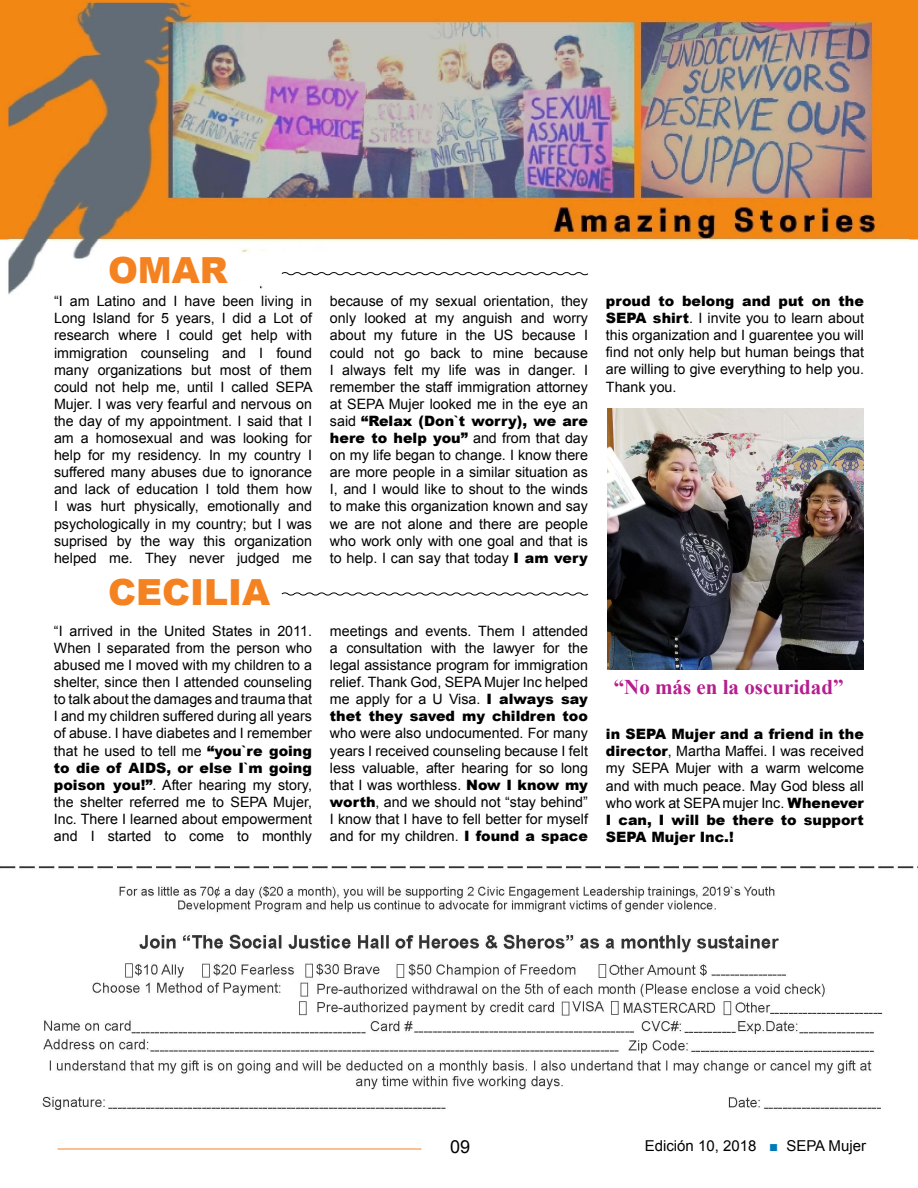
<style>
.page{position:relative;width:918px;height:1188px;background:#fff}
.page>*{position:absolute;margin:0;border:0;box-sizing:border-box;transform-origin:0 0}
.t1{font:900 36px "Arial";color:#f58220}
.t2{font:700 21px "Times New Roman";color:#b41e8e}
.t3{font:18px "Arial";color:#000}
.t4{font:15px "Arial";color:#000}
.t5{font:14.25px/17.1px "Arial";color:#000;text-align:justify}
.s1{font-weight:900}
.s2{color:#007abb}
</style>
<div class="page">
<hr style="left:58px;top:1149px;width:364px;height:1px;background:#f58429">
<img style="left:0;top:0;width:918px;height:1110px">
<svg style="left:281px;top:591px;width:308px;height:6px"></svg>
<svg style="left:281px;top:271px;width:308px;height:5px"></svg>
<img style="left:607px;top:408px;width:257px;height:261px">
<h1 class="t1" style="left:108px;top:244px;width:121px">OMAR</h1>
<p class="t5" style="left:54px;top:293px;width:260px">“I am Latino and I have been living in Long Island for 5 years, I did a Lot of research where I could get help with immigration counseling and I found many organizations but most of them could not help me, until I called SEPA Mujer. I was very fearful and nervous on the day of my appointment. I said that I am a homosexual and was looking for help for my residency. In my country I suffered many abuses due to ignorance and lack of education I told them how I was hurt physically, emotionally and psychologically in my country; but I was suprised by the way this organization helped me. They never judged me</p>
<p class="t5" style="left:330px;top:293px;width:260px">because of my sexual orientation, they only looked at my anguish and worry about my future in the US because I could not go back to mine because I always felt my life was in danger. I remember the staff immigration attorney at SEPA Mujer looked me in the eye an said <span class="s1">“Relax (Don`t worry), we are here to help you”</span> and from that day on my life began to change. I know there are more people in a similar situation as I, and I would like to shout to the winds to make this organization known and say we are not alone and there are people who work only with one goal and that is to help. I can say that today <span class="s1">I am very</span></p>
<p class="t5" style="left:606px;top:293px;width:260px"><span class="s1">proud to belong and put on the SEPA shirt</span>. I invite you to learn about this organization and I guarentee you will find not only help but human beings that are willing to give everything to help you.<br>Thank you.</p>
<h1 class="t1" style="left:108px;top:566px;width:164px">CECILIA</h1>
<p class="t5" style="left:54px;top:622px;width:260px">“I arrived in the United States in 2011.<br>When I separated from the person who abused me I moved with my children to a shelter, since then I attended counseling to talk about the damages and trauma that I and my children suffered during all years of abuse. I have diabetes and I remember that he used to tell me <span class="s1">“you`re going to die of AIDS, or else I`m going poison you!”</span>. After hearing my story, the shelter referred me to SEPA Mujer, Inc. There I learned about empowerment and I started to come to monthly</p>
<p class="t5" style="left:330px;top:622px;width:260px">meetings and events. Them I attended a consultation with the lawyer for the legal assistance program for immigration relief. Thank God, SEPA Mujer Inc helped me apply for a U Visa. <span class="s1">I always say thet they saved my children too</span></p>
<h2 class="t2" style="left:614px;top:673px;width:231px">“No más en la oscuridad”</h2>
<p class="t5" style="left:330px;top:725px;width:260px">who were also undocumented. For many years I received counseling because I felt less valuable, after hearing for so long that I was worthless. <span class="s1">Now I know my worth</span>, and we should not “stay behind” I know that I have to fell better for myself and for my children. <span class="s1">I found a space</span></p>
<p class="t5" style="left:606px;top:726px;width:260px"><span class="s1">in SEPA Mujer and a friend in the director</span>, Martha Maffei. I was received my SEPA Mujer with a warm welcome and with much peace. May God bless all who work at SEPA mujer Inc. <span class="s1">Whenever I can, I will be there to support SEPA Mujer Inc.!</span></p>
<p class="t3" style="left:450px;top:1135px;width:22px">09</p>
<p class="t4" style="left:645px;top:1136px;width:223px">Edición 10, 2018 <span class="s2">■</span> SEPA Mujer</p>
</div>
